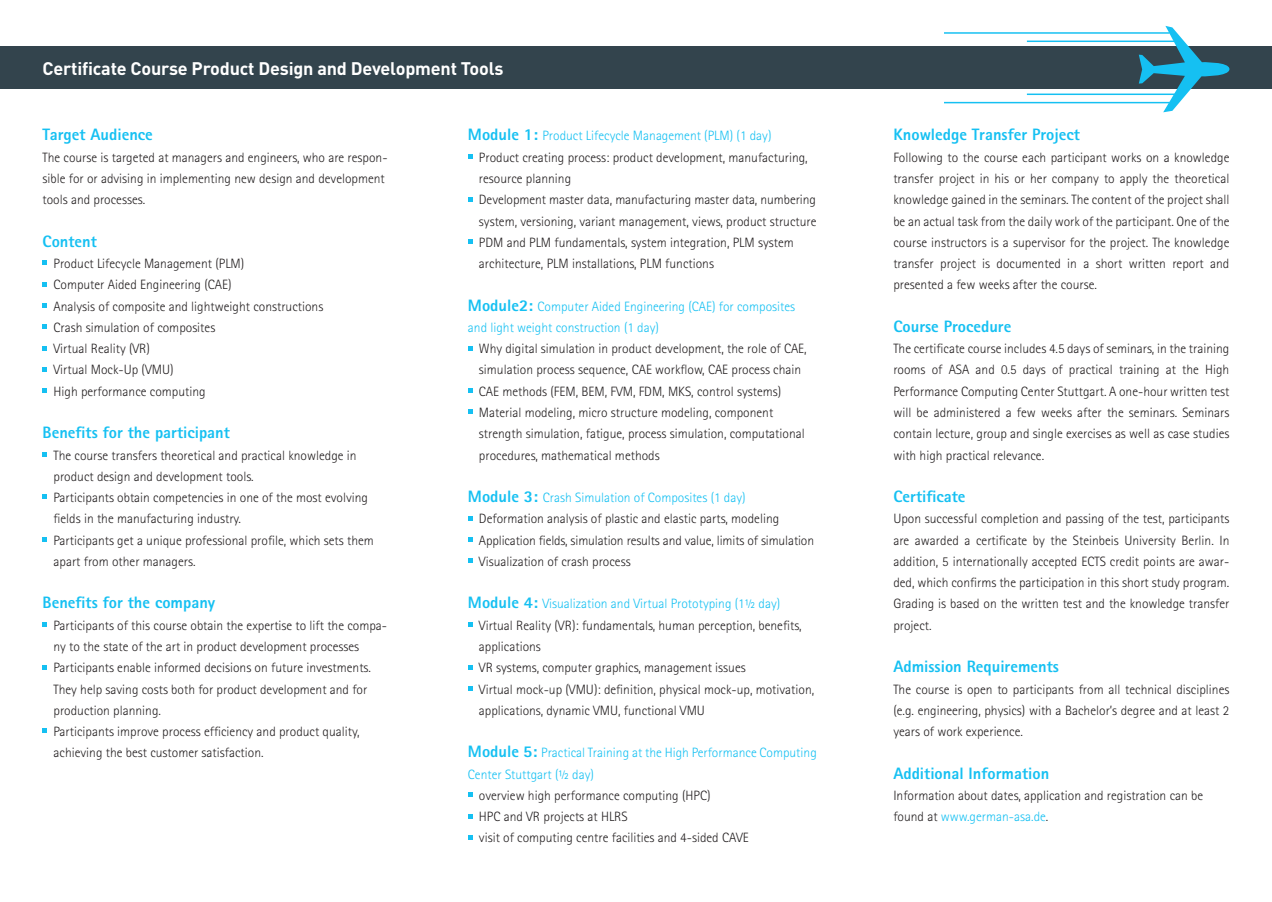
<style>
.page{position:relative;width:1272px;height:902px;background:#fff}
.page>*{position:absolute;margin:0;border:0;box-sizing:border-box;transform-origin:0 0}
.t1{font:700 18px "DINOT";letter-spacing:-.01em;color:#fff}
.t2{font:800 16.5px "Rotis Sans Serif";color:#15c0f2}
.t3{font:300 13.5px/21.3px "Rotis Sans Serif";color:#231f20}
.t4{font:300 13.5px/21.3px "Rotis Sans Serif";color:#15c0f2}
.s1{font-weight:800;font-size:16.5px;color:#15c0f2}
.s2{color:#15c0f2}
.s3{font-weight:800;font-size:16.5px}
</style>
<div class="page">
<div style="left:0;top:47px;width:1271px;height:42px;background:#33444d"></div>
<svg style="left:43px;top:261px;width:4px;height:4px"></svg>
<svg style="left:43px;top:282px;width:4px;height:4px"></svg>
<svg style="left:43px;top:303px;width:4px;height:4px"></svg>
<svg style="left:43px;top:324px;width:4px;height:5px"></svg>
<svg style="left:43px;top:346px;width:4px;height:4px"></svg>
<svg style="left:43px;top:367px;width:4px;height:4px"></svg>
<svg style="left:43px;top:388px;width:4px;height:4px"></svg>
<svg style="left:43px;top:452px;width:4px;height:4px"></svg>
<svg style="left:43px;top:494px;width:4px;height:5px"></svg>
<svg style="left:43px;top:537px;width:4px;height:4px"></svg>
<svg style="left:43px;top:622px;width:4px;height:4px"></svg>
<svg style="left:43px;top:665px;width:4px;height:4px"></svg>
<svg style="left:43px;top:728px;width:4px;height:5px"></svg>
<svg style="left:468px;top:154px;width:4px;height:5px"></svg>
<svg style="left:468px;top:197px;width:4px;height:4px"></svg>
<svg style="left:468px;top:239px;width:4px;height:5px"></svg>
<svg style="left:468px;top:346px;width:4px;height:4px"></svg>
<svg style="left:468px;top:388px;width:4px;height:4px"></svg>
<svg style="left:468px;top:409px;width:4px;height:5px"></svg>
<svg style="left:468px;top:516px;width:4px;height:4px"></svg>
<svg style="left:468px;top:537px;width:4px;height:4px"></svg>
<svg style="left:468px;top:558px;width:4px;height:5px"></svg>
<svg style="left:468px;top:622px;width:4px;height:4px"></svg>
<svg style="left:468px;top:665px;width:4px;height:4px"></svg>
<svg style="left:468px;top:686px;width:4px;height:4px"></svg>
<svg style="left:468px;top:792px;width:4px;height:4px"></svg>
<svg style="left:468px;top:814px;width:4px;height:4px"></svg>
<svg style="left:468px;top:835px;width:4px;height:4px"></svg>
<hr style="left:944px;top:32px;width:225px;height:2px;background:#15c0f2">
<hr style="left:1026px;top:41px;width:153px;height:1px;background:#15c0f2">
<hr style="left:944px;top:102px;width:225px;height:1px;background:#15c0f2">
<hr style="left:1026px;top:93px;width:153px;height:2px;background:#15c0f2">
<svg style="left:1138px;top:26px;width:91px;height:86px"></svg>
<h1 class="t1" style="left:43px;top:56px;width:462px">Certificate Course Product Design and Development Tools</h1>
<p class="t2" style="left:43px;top:124px;width:112px">Target Audience</p>
<p class="t3" style="left:43px;top:146px;width:346px">The course is targeted at managers and engineers, who are respon&shy;sible for or advising in implementing new design and development tools and processes.</p>
<p class="t2" style="left:43px;top:231px;width:56px">Content</p>
<p class="t3" style="left:54px;top:253px;width:271px">Product Lifecycle Management (PLM)<br>Computer Aided Engineering (CAE)<br>Analysis of composite and lightweight constructions<br>Crash simulation of composites<br>Virtual Reality (VR)<br>Virtual Mock-Up (VMU)<br>High performance computing</p>
<p class="t2" style="left:43px;top:422px;width:189px">Benefits for the participant</p>
<p class="t3" style="left:54px;top:444px;width:322px">The course transfers theoretical and practical knowledge in product design and development tools.<br>Participants obtain competencies in one of the most evolving fields in the manufacturing industry.<br>Participants get a unique professional profile, which sets them apart from other managers.</p>
<p class="t2" style="left:43px;top:592px;width:174px">Benefits for the company</p>
<p class="t3" style="left:54px;top:614px;width:335px">Participants of this course obtain the expertise to lift the compa&shy;ny to the state of the art in product development processes Participants enable informed decisions on future investments.<br>They help saving costs both for product development and for production planning.<br>Participants improve process efficiency and product quality, achieving the best customer satisfaction.</p>
<p class="t3" style="left:479px;top:125px;width:339px;text-indent:-11px"><span class="s1">Module 1:</span> <span class="s2">Product Lifecycle Management (PLM) (1 day)<br></span>Product creating process: product development, manufacturing, resource planning<br>Development master data, manufacturing master data, numbering system, versioning, variant management, views, product structure PDM and PLM fundamentals, system integration, PLM system architecture, PLM installations, PLM functions</p>
<p class="t4" style="left:468px;top:295px;width:329px"><span class="s3">Module2:</span> Computer Aided Engineering (CAE) for composites and light weight construction (1 day)</p>
<p class="t3" style="left:479px;top:338px;width:329px">Why digital simulation in product development, the role of CAE, simulation process sequence, CAE workflow, CAE process chain CAE methods (FEM, BEM, FVM, FDM, MKS, control systems)<br>Material modeling, micro structure modeling, component strength simulation, fatigue, process simulation, computational procedures, mathematical methods</p>
<p class="t3" style="left:479px;top:487px;width:336px;text-indent:-11px"><span class="s1">Module 3:</span> <span class="s2">Crash Simulation of Composites (1 day)<br></span>Deformation analysis of plastic and elastic parts, modeling Application fields, simulation results and value, limits of simulation Visualization of crash process</p>
<p class="t3" style="left:479px;top:593px;width:337px;text-indent:-11px"><span class="s1">Module 4:</span> <span class="s2">Visualization and Virtual Prototyping (1½ day)<br></span>Virtual Reality (VR): fundamentals, human perception, benefits, applications<br>VR systems, computer graphics, management issues<br>Virtual mock-up (VMU): definition, physical mock-up, motivation, applications, dynamic VMU, functional VMU</p>
<p class="t4" style="left:468px;top:742px;width:350px"><span class="s3">Module 5:</span> Practical Training at the High Performance Computing<br>Center Stuttgart (½ day)</p>
<p class="t3" style="left:479px;top:784px;width:271px">overview high performance computing (HPC)<br>HPC and VR projects at HLRS<br>visit of computing centre facilities and 4-sided CAVE</p>
<p class="t2" style="left:893px;top:124px;width:188px">Knowledge Transfer Project</p>
<p class="t3" style="left:893px;top:146px;width:337px;text-align:justify">Following to the course each participant works on a knowledge transfer project in his or her company to apply the theoretical knowledge gained in the seminars. The content of the project shall be an actual task from the daily work of the participant. One of the course instructors is a supervisor for the project. The knowledge transfer project is documented in a short written report and presented a few weeks after the course.</p>
<p class="t2" style="left:893px;top:316px;width:119px">Course Procedure</p>
<p class="t3" style="left:893px;top:338px;width:337px;text-align:justify">The certificate course includes 4.5 days of seminars, in the training rooms of ASA and 0.5 days of practical training at the High Performance Computing Center Stuttgart. A one-hour written test will be administered a few weeks after the seminars. Seminars contain lecture, group and single exercises as well as case studies with high practical relevance.</p>
<p class="t2" style="left:893px;top:486px;width:74px">Certificate</p>
<p class="t3" style="left:893px;top:508px;width:337px;text-align:justify">Upon successful completion and passing of the test, participants are awarded a certificate by the Steinbeis University Berlin. In addition, 5 internationally accepted ECTS credit points are awar&shy;ded, which confirms the participation in this short study program.<br>Grading is based on the written test and the knowledge transfer project.</p>
<p class="t2" style="left:893px;top:656px;width:167px">Admission Requirements</p>
<p class="t3" style="left:893px;top:678px;width:337px;text-align:justify">The course is open to participants from all technical disciplines (e.g. engineering, physics) with a Bachelor’s degree and at least 2 years of work experience.</p>
<p class="t2" style="left:893px;top:762px;width:157px">Additional Information</p>
<p class="t3" style="left:893px;top:784px;width:311px">Information about dates, application and registration can be found at <span class="s2">www.german-asa.de</span>.</p>
</div>
